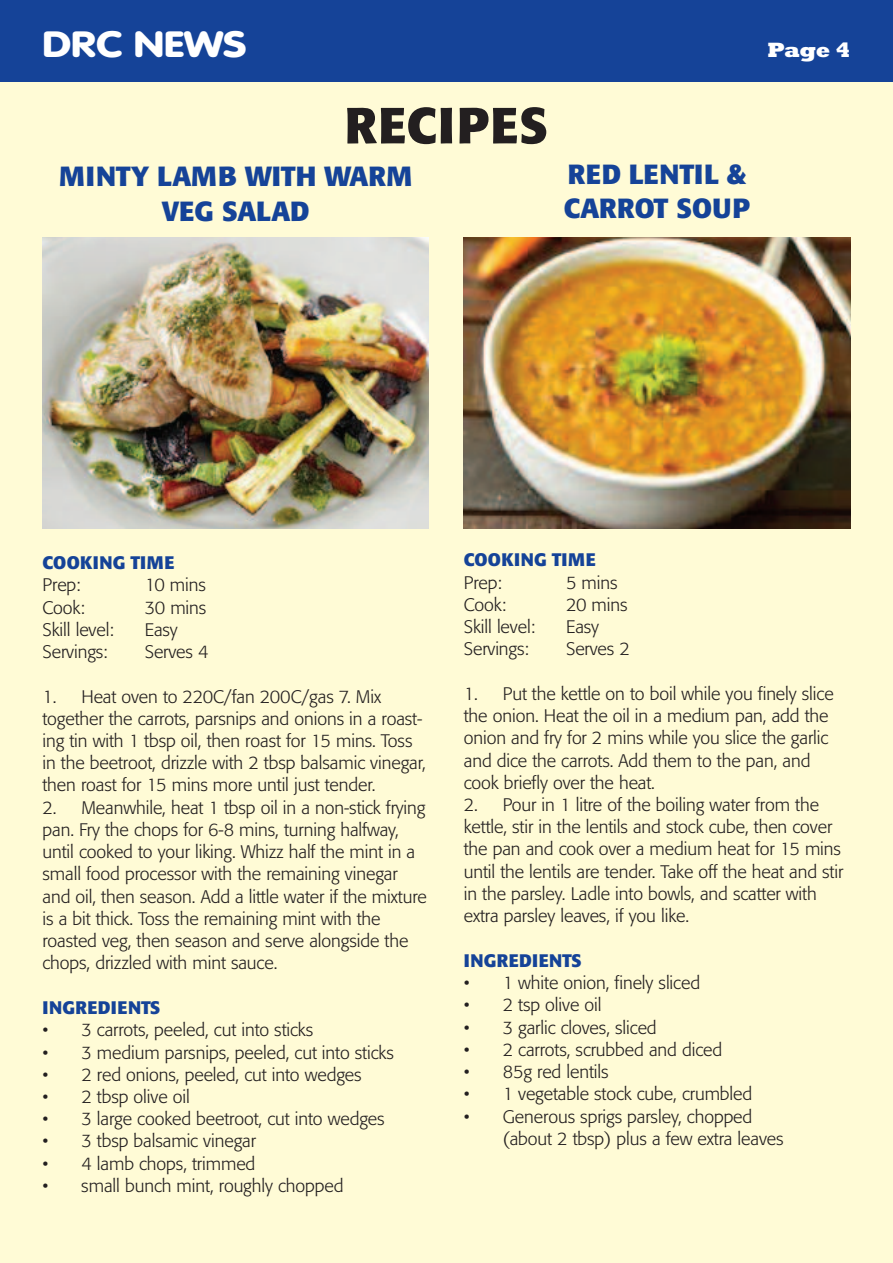
<style>
.page{position:relative;width:893px;height:1263px;background:#fff}
.page>*{position:absolute;margin:0;border:0;box-sizing:border-box;transform-origin:0 0}
.t1{font:700 50.25px "Formata";letter-spacing:.02em;color:#231f20}
.t2{font:900 36px "VAG Rounded";color:#fff;scale:1.2 1}
.t3{font:700 27.45px/34.5px "Formata";letter-spacing:-.005em;color:#154398;text-align:center}
.t4{font:800 21px "Rockwell";color:#fff}
.t5{font:300 18px/22.2px "Formata";letter-spacing:-.005em;color:#231f20}
.t6{font:700 18px "Formata";letter-spacing:.015em;color:#154398}
</style>
<div class="page">
<div style="left:0;top:74px;width:893px;height:1189px;background:#fffbd6"></div>
<div style="left:0;top:0;width:893px;height:82px;background:#154398"></div>
<img style="left:43px;top:237px;width:386px;height:292px">
<img style="left:464px;top:237px;width:386px;height:292px">
<h2 class="t2" style="left:43px;top:30px;width:172px">DRC NEWS</h2>
<p class="t4" style="left:767px;top:38px;width:84px">Page 4</p>
<h1 class="t1" style="left:345px;top:104px;width:205px">RECIPES</h1>
<h3 class="t3" style="left:59px;top:162px;width:354px">MINTY LAMB WITH WARM<br>VEG SALAD</h3>
<h3 class="t3" style="left:564px;top:159px;width:188px;text-align:left">RED LENTIL &amp;<br>CARROT SOUP</h3>
<p class="t6" style="left:43px;top:555px;width:134px">COOKING TIME</p>
<p class="t5" style="left:43px;top:575px;width:40px">Prep:</p>
<p class="t5" style="left:145px;top:575px;width:63px">10 mins</p>
<p class="t5" style="left:43px;top:598px;width:44px">Cook:</p>
<p class="t5" style="left:145px;top:598px;width:63px">30 mins</p>
<p class="t5" style="left:43px;top:620px;width:73px">Skill level:</p>
<p class="t5" style="left:145px;top:620px;width:35px">Easy</p>
<p class="t5" style="left:43px;top:642px;width:67px">Servings:</p>
<p class="t5" style="left:145px;top:642px;width:65px">Serves 4</p>
<p class="t5" style="left:43px;top:686px;width:385px">1. Heat oven to 220C/fan 200C/gas 7. Mix together the carrots, parsnips and onions in a roast&shy;ing tin with 1 tbsp oil, then roast for 15 mins. Toss in the beetroot, drizzle with 2 tbsp balsamic vinegar, then roast for 15 mins more until just tender.</p>
<p class="t5" style="left:42px;top:798px;width:386px">2. Meanwhile, heat 1 tbsp oil in a non-stick frying pan. Fry the chops for 6-8 mins, turning halfway, until cooked to your liking. Whizz half the mint in a small food processor with the remaining vinegar and oil, then season. Add a little water if the mixture is a bit thick. Toss the remaining mint with the roasted veg, then season and serve alongside the chops, drizzled with mint sauce.</p>
<p class="t6" style="left:43px;top:999px;width:119px">INGREDIENTS</p>
<p class="t5" style="left:43px;top:1020px;width:272px">• 3 carrots, peeled, cut into sticks</p>
<p class="t5" style="left:42px;top:1042px;width:353px">• 3 medium parsnips, peeled, cut into sticks</p>
<p class="t5" style="left:42px;top:1065px;width:321px">• 2 red onions, peeled, cut into wedges</p>
<p class="t5" style="left:42px;top:1087px;width:149px">• 2 tbsp olive oil</p>
<p class="t5" style="left:42px;top:1109px;width:344px">• 3 large cooked beetroot, cut into wedges</p>
<p class="t5" style="left:42px;top:1131px;width:215px">• 3 tbsp balsamic vinegar</p>
<p class="t5" style="left:42px;top:1153px;width:214px">• 4 lamb chops, trimmed</p>
<p class="t5" style="left:42px;top:1176px;width:303px">• small bunch mint, roughly chopped</p>
<p class="t6" style="left:464px;top:552px;width:134px">COOKING TIME</p>
<p class="t5" style="left:464px;top:573px;width:40px">Prep:</p>
<p class="t5" style="left:566px;top:573px;width:53px">5 mins</p>
<p class="t5" style="left:464px;top:595px;width:44px">Cook:</p>
<p class="t5" style="left:566px;top:595px;width:63px">20 mins</p>
<p class="t5" style="left:464px;top:617px;width:73px">Skill level:</p>
<p class="t5" style="left:566px;top:617px;width:35px">Easy</p>
<p class="t5" style="left:464px;top:639px;width:67px">Servings:</p>
<p class="t5" style="left:566px;top:639px;width:65px">Serves 2</p>
<p class="t5" style="left:464px;top:684px;width:371px">1. Put the kettle on to boil while you finely slice the onion. Heat the oil in a medium pan, add the onion and fry for 2 mins while you slice the garlic and dice the carrots. Add them to the pan, and cook briefly over the heat.</p>
<p class="t5" style="left:464px;top:795px;width:381px">2. Pour in 1 litre of the boiling water from the kettle, stir in the lentils and stock cube, then cover the pan and cook over a medium heat for 15 mins until the lentils are tender. Take off the heat and stir in the parsley. Ladle into bowls, and scatter with extra parsley leaves, if you like.</p>
<p class="t6" style="left:464px;top:952px;width:119px">INGREDIENTS</p>
<p class="t5" style="left:464px;top:973px;width:238px">• 1 white onion, finely sliced</p>
<p class="t5" style="left:464px;top:995px;width:139px">• 2 tsp olive oil</p>
<p class="t5" style="left:464px;top:1018px;width:194px">• 3 garlic cloves, sliced</p>
<p class="t5" style="left:464px;top:1040px;width:260px">• 2 carrots, scrubbed and diced</p>
<p class="t5" style="left:464px;top:1062px;width:146px">• 85g red lentils</p>
<p class="t5" style="left:464px;top:1084px;width:290px">• 1 vegetable stock cube, crumbled</p>
<p class="t5" style="left:503px;top:1106px;width:282px;text-indent:-39px">• Generous sprigs parsley, chopped (about 2 tbsp) plus a few extra leaves</p>
</div>
